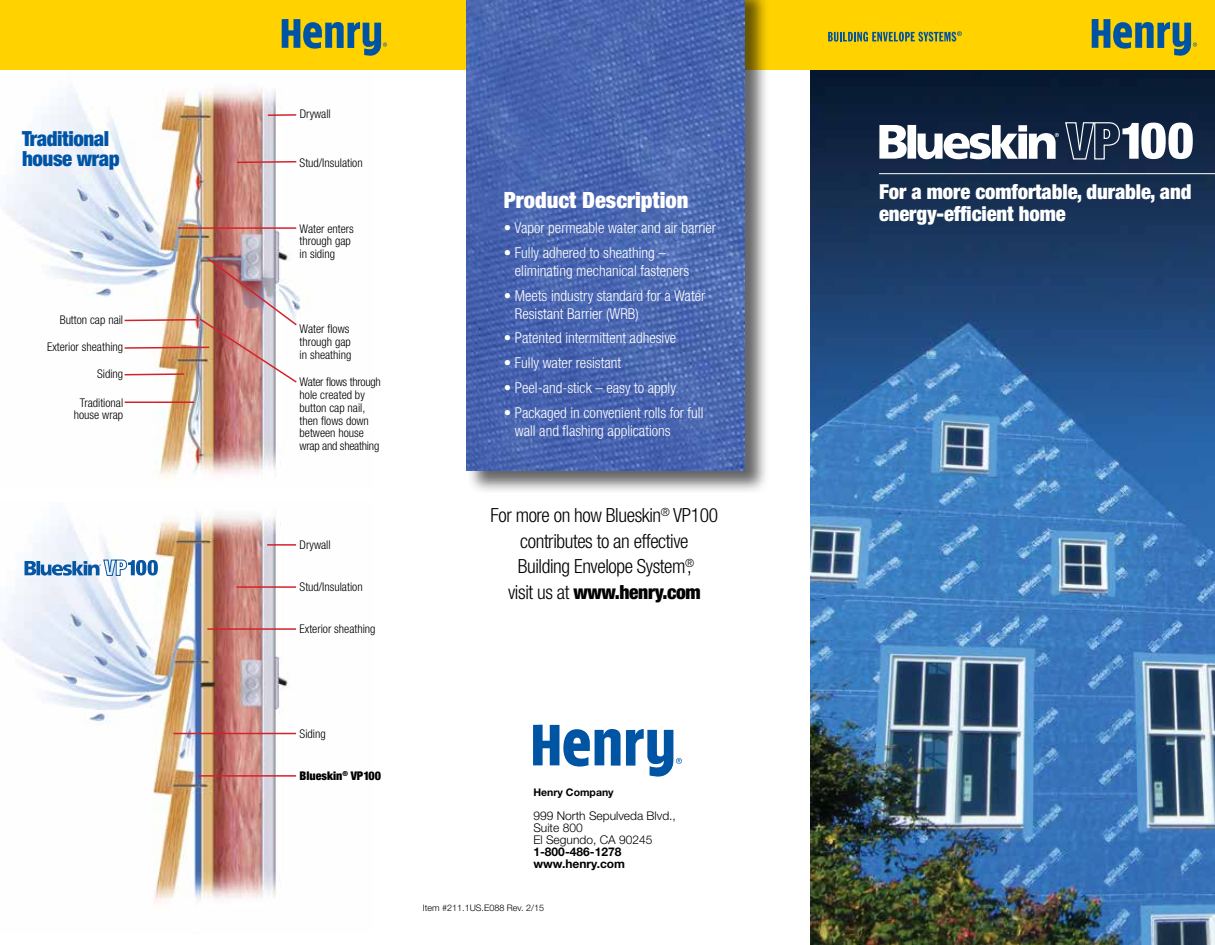
<style>
.page{position:relative;width:1215px;height:945px;background:#fff}
.page>*{position:absolute;margin:0;border:0;box-sizing:border-box;transform-origin:0 0}
.t1{font:900 condensed 22.5px "Helvetica Neue";color:#fff}
.t2{font:900 condensed 20.85px/20.2px "Helvetica Neue";letter-spacing:-.02em;color:#0054a4}
.t3{font:900 condensed 20.7px/21.8px "Helvetica Neue";letter-spacing:-.005em;color:#fff}
.t4{font:300 condensed 19.5px/25.5px "Helvetica Neue";letter-spacing:-.02em;color:#000;text-align:center}
.t5{font:300 condensed 15px/18px "Helvetica Neue";color:#fff}
.t6{font:300 condensed 12px/12.8px "Helvetica Neue";color:#000}
.t7{font:300 12px/12px "Helvetica Neue";color:#000}
.t8{font:700 12px/12px "Helvetica Neue";color:#000}
.t9{font:900 condensed 12px "Helvetica Neue";color:#000}
.t10{font:700 10.5px "Helvetica Neue";color:#000}
.t11{font:300 9px "Helvetica Neue";color:#000}
.s1{font-weight:900}
</style>
<div class="page">
<img style="left:810px;top:70px;width:405px;height:875px">
<img style="left:3px;top:88px;width:306px;height:391px">
<img style="left:0;top:515px;width:296px;height:387px">
<div style="left:0;top:0;width:1215px;height:70px;background:#ffd200"></div>
<svg style="left:25px;top:560px;width:133px;height:16px"></svg>
<svg style="left:282px;top:19px;width:105px;height:37px"></svg>
<hr style="left:268px;top:114px;width:28px;height:2px;background:#d2232a">
<svg style="left:236px;top:160px;width:62px;height:4px"></svg>
<hr style="left:178px;top:227px;width:118px;height:2px;background:#d2232a">
<hr style="left:125px;top:401px;width:69px;height:2px;background:#d2232a">
<img style="left:123px;top:256px;width:175px;height:128px">
<hr style="left:267px;top:544px;width:29px;height:2px;background:#d2232a">
<hr style="left:237px;top:586px;width:59px;height:2px;background:#d2232a">
<hr style="left:207px;top:628px;width:89px;height:2px;background:#d2232a">
<hr style="left:198px;top:775px;width:98px;height:2px;background:#d2232a">
<hr style="left:173px;top:733px;width:123px;height:1px;background:#d2232a">
<div style="left:466px;top:0;width:303px;height:494px;background:#000;opacity:.6"></div>
<img style="left:466px;top:0;width:279px;height:470px">
<svg style="left:533px;top:725px;width:149px;height:52px"></svg>
<svg style="left:1092px;top:19px;width:105px;height:37px"></svg>
<hr style="left:879px;top:173px;width:336px;height:1px;background:#fff">
<svg style="left:879px;top:125px;width:28px;height:34px"></svg>
<div style="left:907px;top:125px;width:9px;height:34px;background:#fff"></div>
<svg style="left:918px;top:122px;width:275px;height:38px"></svg>
<svg style="left:828px;top:31px;width:134px;height:11px"></svg>
<h2 class="t2" style="left:22px;top:128px;width:99px">Traditional house wrap</h2>
<p class="t6" style="left:60px;top:313px;width:65px">Button cap nail</p>
<p class="t6" style="left:47px;top:340px;width:77px">Exterior sheathing</p>
<p class="t6" style="left:97px;top:367px;width:28px">Siding</p>
<p class="t6" style="left:74px;top:396px;width:51px;text-align:center">Traditional house wrap</p>
<p class="t6" style="left:300px;top:108px;width:33px">Drywall</p>
<p class="t6" style="left:300px;top:156px;width:65px">Stud/Insulation</p>
<p class="t6" style="left:300px;top:222px;width:56px">Water enters through gap in siding</p>
<p class="t6" style="left:300px;top:322px;width:53px">Water flows through gap in sheathing</p>
<p class="t6" style="left:300px;top:376px;width:83px">Water flows through hole created by button cap nail, then flows down between house wrap and sheathing</p>
<p class="t6" style="left:300px;top:538px;width:33px">Drywall</p>
<p class="t6" style="left:300px;top:580px;width:65px">Stud/Insulation</p>
<p class="t6" style="left:300px;top:622px;width:77px">Exterior sheathing</p>
<p class="t6" style="left:300px;top:727px;width:28px">Siding</p>
<p class="t9" style="left:300px;top:768px;width:83px">Blueskin<sup>®</sup> VP100</p>
<h1 class="t1" style="left:504px;top:186px;width:186px">Product Description</h1>
<p class="t5" style="left:504px;top:219px;width:214px">• Vapor permeable water and air barrier</p>
<p class="t5" style="left:515px;top:243px;width:176px;text-indent:-11px">• Fully adhered to sheathing – eliminating mechanical fasteners</p>
<p class="t5" style="left:515px;top:286px;width:192px;text-indent:-11px">• Meets industry standard for a Water<br>Resistant Barrier (WRB)</p>
<p class="t5" style="left:504px;top:329px;width:174px">• Patented intermittent adhesive</p>
<p class="t5" style="left:504px;top:354px;width:119px">• Fully water resistant</p>
<p class="t5" style="left:504px;top:378px;width:174px">• Peel-and-stick – easy to apply</p>
<p class="t5" style="left:515px;top:403px;width:190px;text-indent:-11px">• Packaged in convenient rolls for full wall and flashing applications</p>
<h3 class="t4" style="left:491px;top:503px;width:229px">For more on how Blueskin<sup>®</sup> VP100 contributes to an effective<br>Building Envelope System<sup>®</sup>,<br>visit us at <span class="s1">www.henry.com</span></h3>
<p class="t10" style="left:533px;top:785px;width:82px">Henry Company</p>
<p class="t7" style="left:533px;top:809px;width:144px">999 North Sepulveda Blvd.,<br>Suite 800<br>El Segundo, CA 90245</p>
<p class="t8" style="left:533px;top:845px;width:93px">1-800-486-1278 www.henry.com</p>
<p class="t11" style="left:423px;top:902px;width:123px">Item #211.1US.E088 Rev. 2/15</p>
<h3 class="t3" style="left:879px;top:180px;width:314px">For a more comfortable, durable, and energy-efficient home</h3>
</div>
